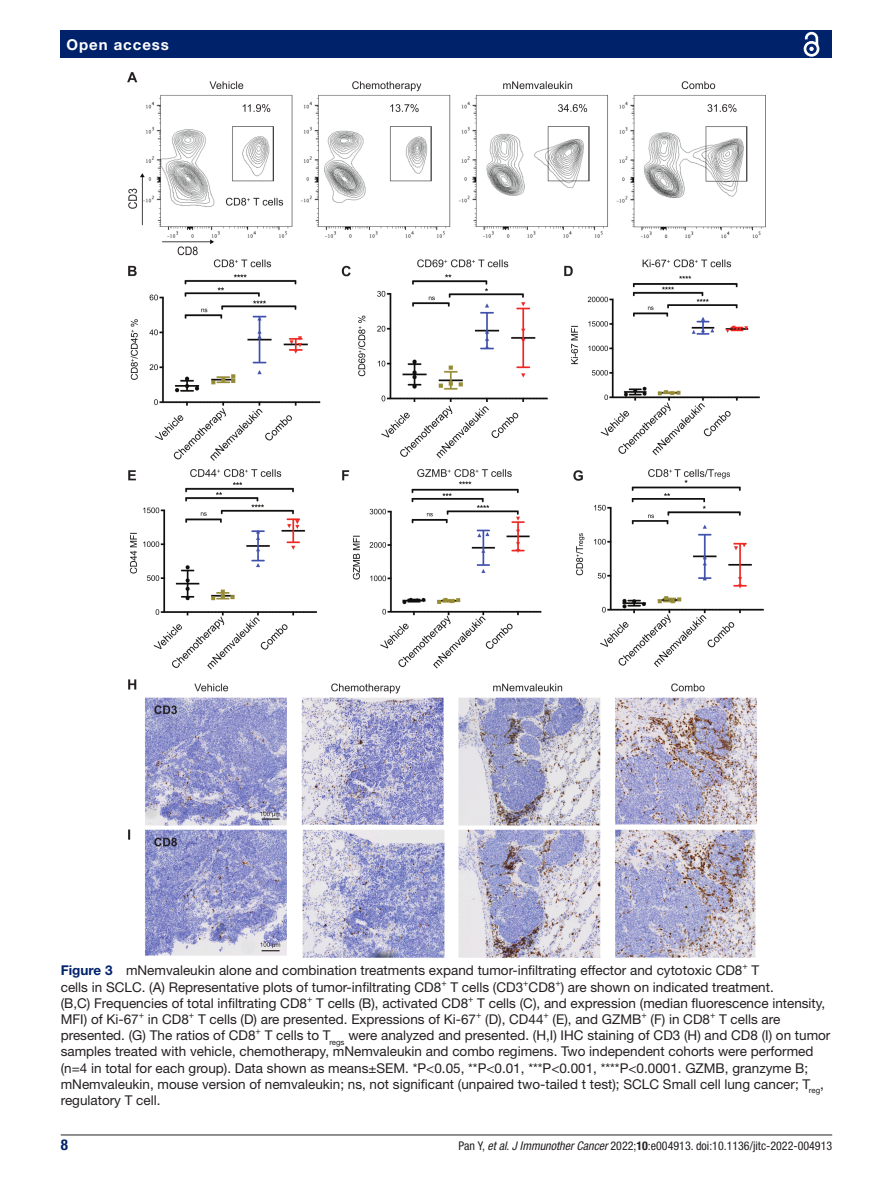
<style>
.page{position:relative;width:893px;height:1191px;background:#fff}
.page>*{position:absolute;margin:0;border:0;box-sizing:border-box;transform-origin:0 0}
.t1{font:700 15px "Helvetica Neue LT Std";letter-spacing:.065em;color:#fff}
.t2{font:700 condensed 15px "Helvetica Neue LT Std";color:#00226b}
.t3{font:13.5px/16.2px "Helvetica Neue LT Std";color:#231f20}
.t4{font:condensed 12px "Helvetica Neue LT Std";color:#231f20}
.t5{font:9px "Helvetica Neue LT Std";color:#231f20}
.s1{font-weight:700;color:#00226b}
.s2{font-style:italic}
.s3{font-weight:700}
</style>
<div class="page">
<hr style="left:61px;top:1134px;width:771px;height:1px;background:#231f20">
<div style="left:61px;top:31px;width:771px;height:27px;background:#00226b"></div>
<svg style="left:803px;top:31px;width:17px;height:26px"></svg>
<img style="left:128px;top:73px;width:637px;height:884px">
<p class="t1" style="left:66px;top:35px;width:104px">Open access</p>
<p class="t3" style="left:61px;top:962px;width:683px"><span class="s1">Figure 3</span> mNemvaleukin alone and combination treatments expand tumor-infiltrating effector and cytotoxic CD8</p>
<p class="t5" style="left:742px;top:960px;width:7px">+</p>
<p class="t3" style="left:752px;top:962px;width:9px">T</p>
<p class="t3" style="left:61px;top:978px;width:382px">cells in SCLC. (A) Representative plots of tumor-infiltrating CD8</p>
<p class="t5" style="left:441px;top:977px;width:7px">+</p>
<p class="t3" style="left:450px;top:978px;width:325px">T cells (CD3 CD8 ) are shown on indicated treatment.</p>
<p class="t5" style="left:523px;top:977px;width:7px">+</p>
<p class="t5" style="left:555px;top:977px;width:7px">+</p>
<p class="t3" style="left:61px;top:994px;width:766px">(B,C) Frequencies of total infiltrating CD8<sup>+</sup> T cells (B), activated CD8<sup>+</sup> T cells (C), and expression (median fluorescence intensity,<br>MFI) of Ki-67</p>
<p class="t5" style="left:139px;top:1009px;width:7px">+</p>
<p class="t3" style="left:148px;top:1011px;width:43px">in CD8</p>
<p class="t5" style="left:189px;top:1009px;width:7px">+</p>
<p class="t3" style="left:198px;top:1011px;width:280px">T cells (D) are presented. Expressions of Ki-67</p>
<p class="t5" style="left:476px;top:1009px;width:7px">+</p>
<p class="t3" style="left:485px;top:1011px;width:60px">(D), CD44</p>
<p class="t5" style="left:543px;top:1009px;width:7px">+</p>
<p class="t3" style="left:553px;top:1011px;width:90px">(E), and GZMB</p>
<p class="t5" style="left:641px;top:1009px;width:7px">+</p>
<p class="t3" style="left:650px;top:1011px;width:61px">(F) in CD8</p>
<p class="t5" style="left:710px;top:1009px;width:7px">+</p>
<p class="t3" style="left:61px;top:1011px;width:771px;text-indent:658px">T cells are presented. (G) The ratios of CD8<sup>+</sup> T cells to T<sub>regs</sub> were analyzed and presented. (H,I) IHC staining of CD3 (H) and CD8 (I) on tumor samples treated with vehicle, chemotherapy, mNemvaleukin and combo regimens. Two independent cohorts were performed (n=4 in total for each group). Data shown as means±SEM. *P&lt;0.05, **P&lt;0.01, ***P&lt;0.001, ****P&lt;0.0001. GZMB, granzyme B; mNemvaleukin, mouse version of nemvaleukin; ns, not significant (unpaired two-tailed t test); SCLC Small cell lung cancer; T<sub>reg</sub>, regulatory T cell.</p>
<p class="t2" style="left:61px;top:1135px;width:9px">8</p>
<p class="t4" style="left:459px;top:1138px;width:375px">Pan Y, <span class="s2">et al</span>. <span class="s2">J Immunother Cancer</span> 2022;<span class="s3">10</span>:e004913. doi:10.1136/jitc-2022-004913</p>
</div>
